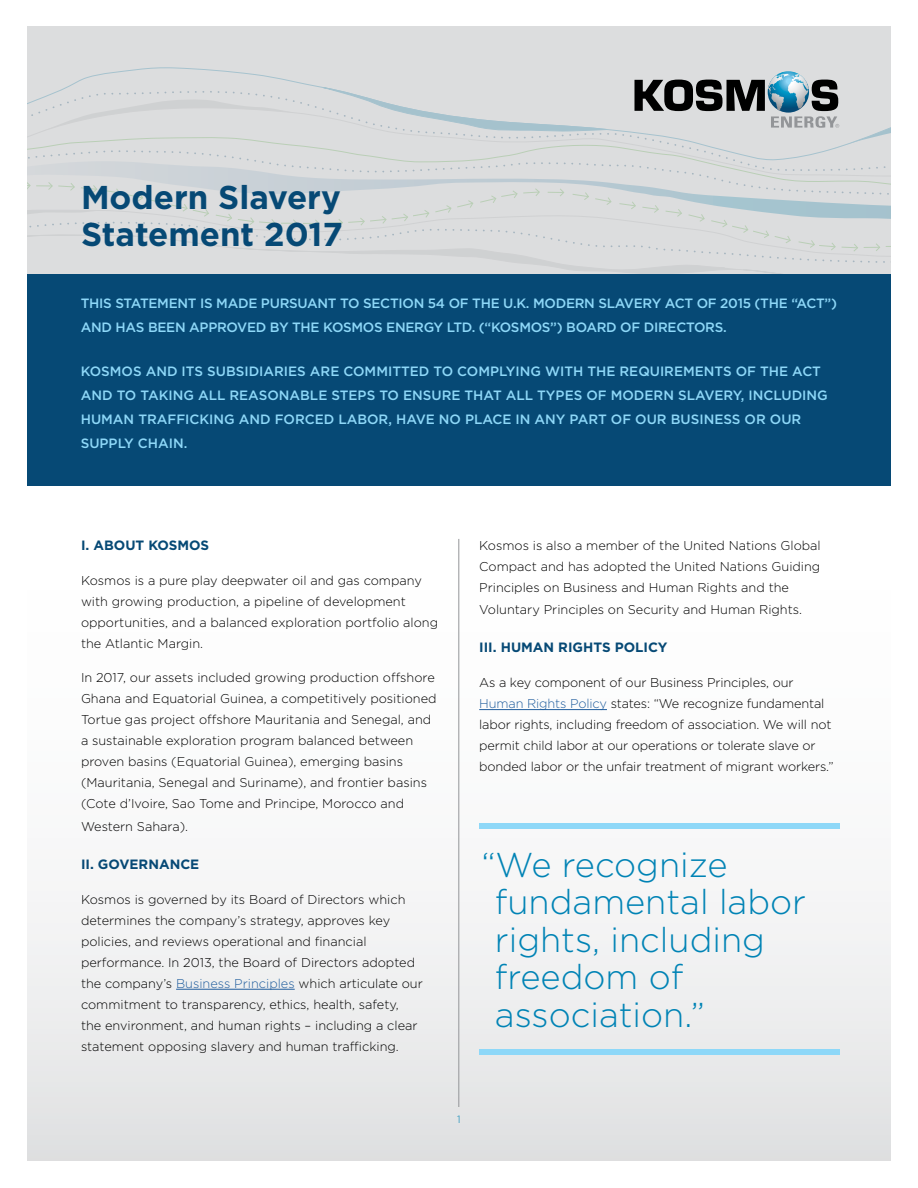
<style>
.page{position:relative;width:918px;height:1188px;background:#fff}
.page>*{position:absolute;margin:0;border:0;box-sizing:border-box;transform-origin:0 0}
.t1{font:300 34.5px/37.5px "Gotham HTF";color:#0083b5}
.t2{font:700 33px/37.5px "Gotham HTF";color:#064975}
.t3{font:500 13.5px/24px "Gotham HTF";color:#8ed8f8}
.t4{font:500 13.5px/24px "Gotham HTF";letter-spacing:-.02em;color:#8ed8f8}
.t5{font:700 13.5px "Gotham HTF";color:#064975}
.t6{font:300 12.75px/21px "Gotham HTF";color:#000}
.t7{font:300 10.5px "Gotham HTF";color:#0083b5}
.s1{color:#215e9e}
</style>
<div class="page">
<div style="left:27px;top:273px;width:864px;height:213px;background:#064975"></div>
<div style="left:27px;top:486px;width:864px;height:675px;background:linear-gradient(to bottom,#fff,#e5e6e7)"></div>
<hr style="left:176px;top:989px;width:119px;height:1px;background:#215e9e">
<hr style="left:479px;top:709px;width:128px;height:1px;background:#215e9e">
<hr style="left:458px;top:539px;width:1px;height:568px;background:#939598">
<div style="left:27px;top:26px;width:864px;height:247px;background:#dcddde"></div>
<svg style="left:95px;top:172px;width:768px;height:9px"></svg>
<svg style="left:95px;top:161px;width:791px;height:11px"></svg>
<svg style="left:27px;top:67px;width:803px;height:94px"></svg>
<svg style="left:27px;top:181px;width:864px;height:92px"></svg>
<svg style="left:322px;top:88px;width:286px;height:45px"></svg>
<svg style="left:635px;top:71px;width:256px;height:79px"></svg>
<div style="left:479px;top:824px;width:360px;height:5px;background:#8ed8f8"></div>
<div style="left:479px;top:1049px;width:360px;height:6px;background:#8ed8f8"></div>
<h2 class="t2" style="left:81px;top:177px;width:264px">Modern Slavery<br>Statement 2017</h2>
<p class="t4" style="left:81px;top:291px;width:758px">THIS STATEMENT IS MADE PURSUANT TO SECTION 54 OF THE U.K. MODERN SLAVERY ACT OF 2015 (THE “ACT”)<br>AND HAS BEEN APPROVED BY THE KOSMOS ENERGY LTD. (“KOSMOS”) BOARD OF DIRECTORS.</p>
<p class="t3" style="left:81px;top:359px;width:749px">KOSMOS AND ITS SUBSIDIARIES ARE COMMITTED TO COMPLYING WITH THE REQUIREMENTS OF THE ACT AND TO TAKING ALL REASONABLE STEPS TO ENSURE THAT ALL TYPES OF MODERN SLAVERY, INCLUDING HUMAN TRAFFICKING AND FORCED LABOR, HAVE NO PLACE IN ANY PART OF OUR BUSINESS OR OUR SUPPLY CHAIN.</p>
<p class="t5" style="left:81px;top:538px;width:130px">I. ABOUT KOSMOS</p>
<p class="t6" style="left:81px;top:570px;width:359px">Kosmos is a pure play deepwater oil and gas company with growing production, a pipeline of development opportunities, and a balanced exploration portfolio along the Atlantic Margin.</p>
<p class="t6" style="left:81px;top:667px;width:357px">In 2017, our assets included growing production offshore Ghana and Equatorial Guinea, a competitively positioned Tortue gas project offshore Mauritania and Senegal, and a sustainable exploration program balanced between proven basins (Equatorial Guinea), emerging basins (Mauritania, Senegal and Suriname), and frontier basins (Cote d’Ivoire, Sao Tome and Principe, Morocco and</p>
<p class="t6" style="left:81px;top:816px;width:109px">Western Sahara).</p>
<p class="t5" style="left:81px;top:856px;width:120px">II. GOVERNANCE</p>
<p class="t6" style="left:81px;top:888px;width:343px">Kosmos is governed by its Board of Directors which determines the company’s strategy, approves key policies, and reviews operational and financial performance. In 2013, the Board of Directors adopted the company’s <span class="s1">Business Principles</span> which articulate our commitment to transparency, ethics, health, safety,<br>the environment, and human rights – including a clear statement opposing slavery and human trafficking.</p>
<p class="t6" style="left:479px;top:535px;width:343px;text-align:justify">Kosmos is also a member of the United Nations Global Compact and has adopted the United Nations Guiding Principles on Business and Human Rights and the</p>
<p class="t6" style="left:479px;top:599px;width:324px">Voluntary Principles on Security and Human Rights.</p>
<p class="t5" style="left:479px;top:640px;width:190px">III. HUMAN RIGHTS POLICY</p>
<p class="t6" style="left:479px;top:672px;width:356px">As a key component of our Business Principles, our <span class="s1">Human Rights Policy</span> states: “We recognize fundamental labor rights, including freedom of association. We will not permit child labor at our operations or tolerate slave or bonded labor or the unfair treatment of migrant workers.”</p>
<h1 class="t1" style="left:495px;top:845px;width:313px;text-indent:-13px">“We recognize fundamental labor rights, including freedom of association.”</h1>
<p class="t7" style="left:457px;top:1113px;width:5px">1</p>
</div>
